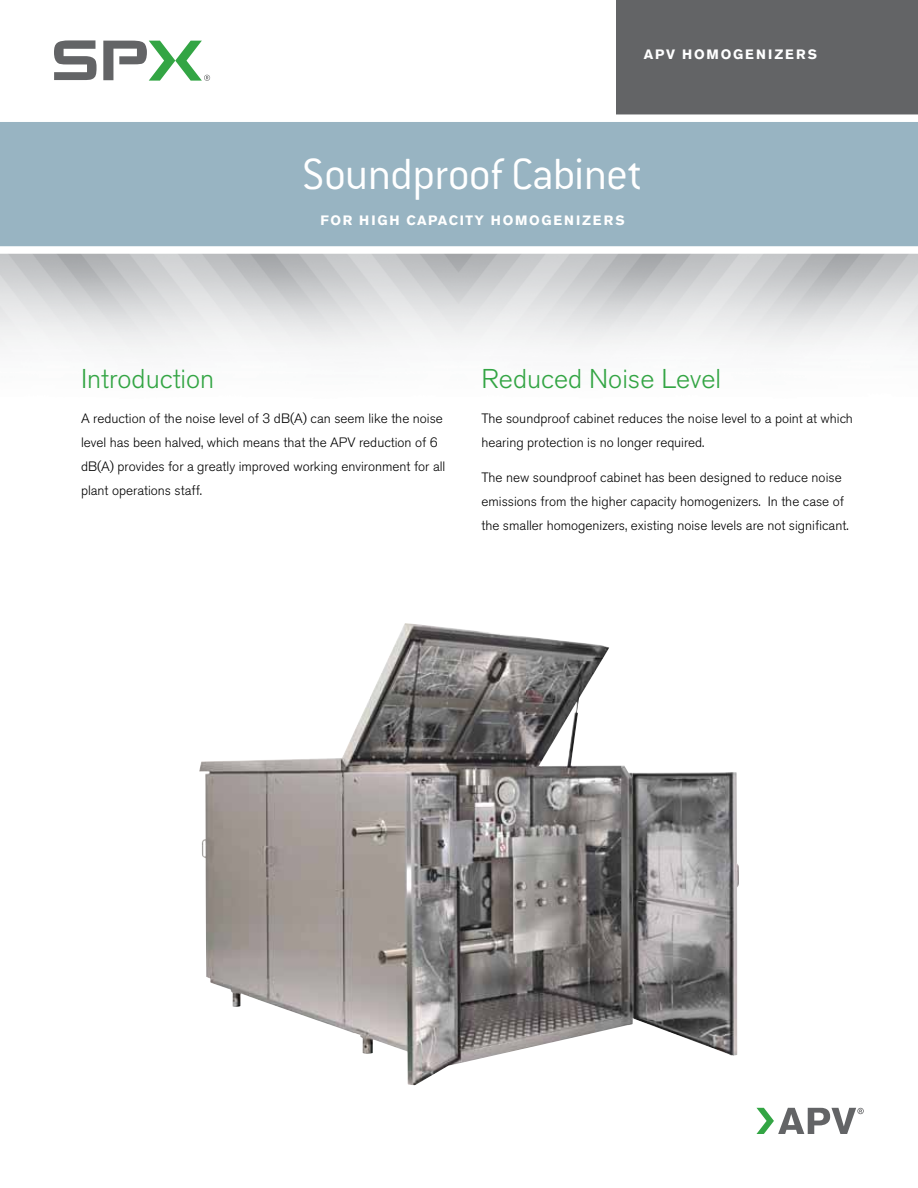
<style>
.page{position:relative;width:918px;height:1188px;background:#fff}
.page>*{position:absolute;margin:0;border:0;box-sizing:border-box;transform-origin:0 0}
.t1{font:300 48px "Conduit ITC Std";letter-spacing:-.02em;color:#fff}
.t2{font:300 27px "Akzidenz Grotesk BE";color:#33a544}
.t3{font:300 13.5px/24px "Akzidenz Grotesk BE";color:#000}
.t4{font:700 13.5px "Akzidenz Grotesk BE";letter-spacing:.13em;color:#fff}
.t5{font:700 13.5px "Akzidenz Grotesk Pro";letter-spacing:.16em;color:#fff}
</style>
<div class="page">
<div style="left:617px;top:0;width:301px;height:120px;background:#636466"></div>
<div style="left:0;top:117px;width:918px;height:132px;background:#98b4c2"></div>
<div style="left:0;top:114px;width:918px;height:8px;background:#fff"></div>
<div style="left:0;top:246px;width:918px;height:8px;background:#fff"></div>
<svg style="left:54px;top:40px;width:43px;height:40px"></svg>
<svg style="left:103px;top:41px;width:107px;height:40px"></svg>
<svg style="left:756px;top:1108px;width:108px;height:26px"></svg>
<img style="left:199px;top:623px;width:540px;height:463px">
<p class="t5" style="left:644px;top:46px;width:175px">APV HOMOGENIzERS</p>
<h1 class="t1" style="left:302px;top:148px;width:342px">Soundproof Cabinet</h1>
<p class="t4" style="left:320px;top:213px;width:306px">FOR HIGH CAPACITY HOMOGENIZERS</p>
<h2 class="t2" style="left:81px;top:364px;width:135px">Introduction</h2>
<p class="t3" style="left:81px;top:406px;width:366px">A reduction of the noise level of 3 dB(A) can seem like the noise level has been halved, which means that the APV reduction of 6 dB(A) provides for a greatly improved working environment for all plant operations staff.</p>
<h2 class="t2" style="left:482px;top:364px;width:241px">Reduced Noise Level</h2>
<p class="t3" style="left:482px;top:406px;width:373px">The soundproof cabinet reduces the noise level to a point at which hearing protection is no longer required.</p>
<p class="t3" style="left:482px;top:465px;width:369px">The new soundproof cabinet has been designed to reduce noise emissions from the higher capacity homogenizers. In the case of the smaller homogenizers, existing noise levels are not significant.</p>
</div>
